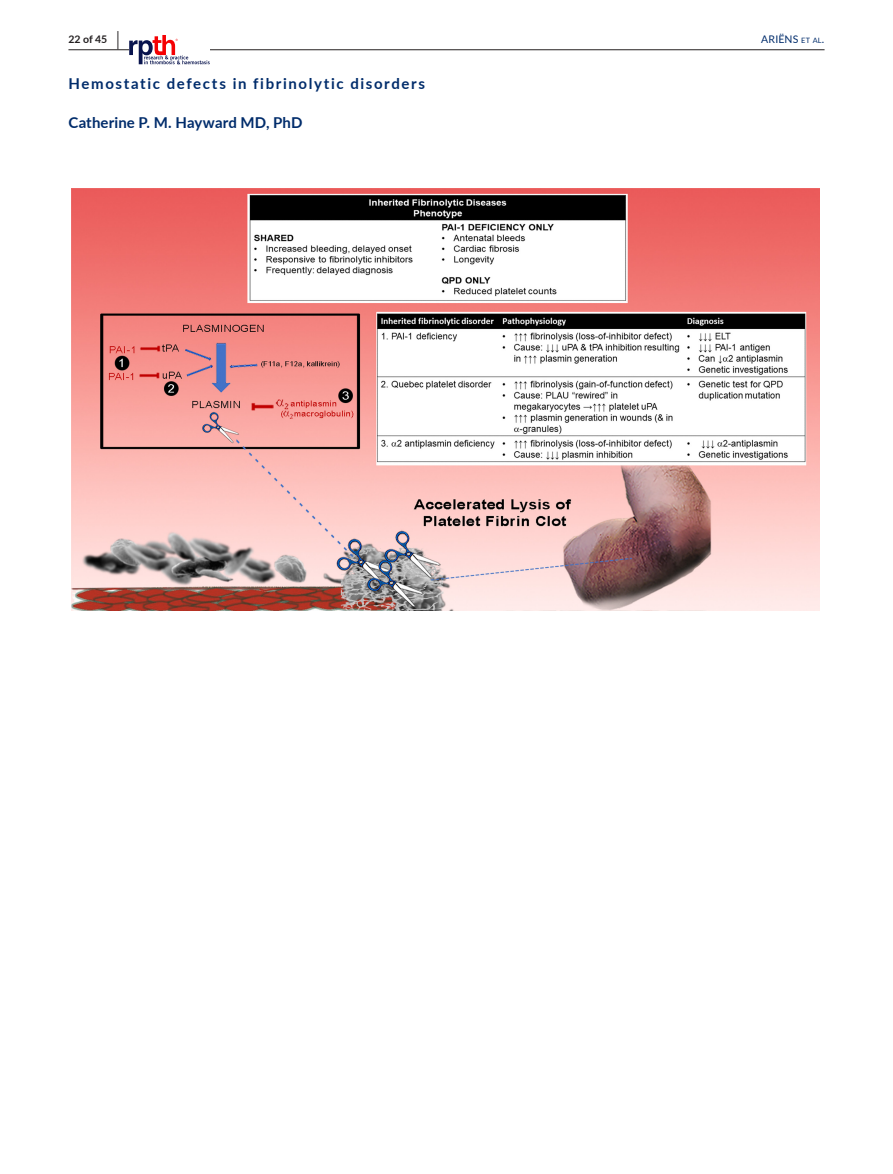
<style>
.page{position:relative;width:893px;height:1174px;background:#fff}
.page>*{position:absolute;margin:0;border:0;box-sizing:border-box;transform-origin:0 0}
.t1{font:700 15px "Lato";letter-spacing:.105em;color:#002c6b}
.t2{font:700 15px "Lato";letter-spacing:.005em;color:#002c6b}
.t3{font:10.5px "Lato";color:#002c6b}
.t4{font:700 10.5px "Lato";color:#231f20}
.s1{font-size:19.5px}
.s2{font-style:inherit}
.s3{font-size:7.35px}
</style>
<div class="page">
<hr style="left:68px;top:49px;width:756px;height:1px;background:#231f20">
<svg style="left:129px;top:35px;width:81px;height:29px"></svg>
<img style="left:71px;top:189px;width:749px;height:421px">
<p class="t4" style="left:68px;top:31px;width:52px">22 of 45 <span class="s1">|</span></p>
<p class="t3" style="left:761px;top:33px;width:65px">ARI<span class="s2">Ë</span>NS <span class="s3">et Al</span>.</p>
<p class="t1" style="left:68px;top:77px;width:358px">Hemostatic defects in fibrinolytic disorders</p>
<p class="t2" style="left:68px;top:116px;width:236px">Catherine P. M. Hayward MD, PhD</p>
</div>
